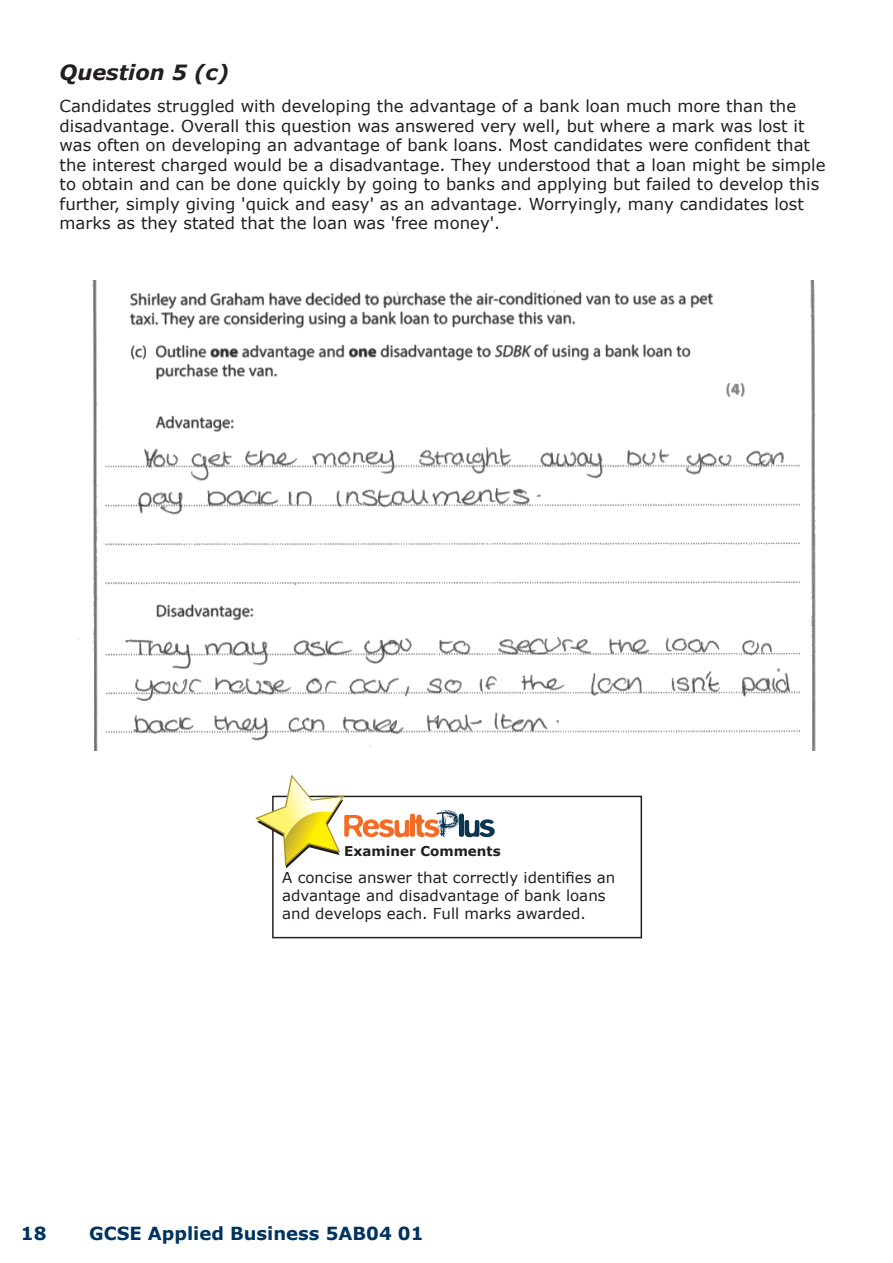
<style>
.page{position:relative;width:893px;height:1263px;background:#fff}
.page>*{position:absolute;margin:0;border:0;box-sizing:border-box;transform-origin:0 0}
.t1{font:italic 700 21px "Verdana";color:#231f20}
.t2{font:700 18px "Verdana";color:#00345e}
.t3{font:16.5px/19.5px "Verdana";color:#231f20}
.t4{font:15px/18px "Verdana";color:#231f20}
.t5{font:700 13.5px "Verdana";color:#231f20}
</style>
<div class="page">
<div style="left:272px;top:796px;width:370px;height:142px;border:2px solid #231f20"></div>
<svg style="left:255px;top:774px;width:240px;height:94px"></svg>
<img style="left:78px;top:281px;width:738px;height:469px">
<p class="t1" style="left:60px;top:57px;width:171px">Question 5 (c)</p>
<p class="t3" style="left:60px;top:96px;width:767px">Candidates struggled with developing the advantage of a bank loan much more than the disadvantage. Overall this question was answered very well, but where a mark was lost it was often on developing an advantage of bank loans. Most candidates were confident that the interest charged would be a disadvantage. They understood that a loan might be simple to obtain and can be done quickly by going to banks and applying but failed to develop this further, simply giving 'quick and easy' as an advantage. Worryingly, many candidates lost marks as they stated that the loan was 'free money'.</p>
<p class="t5" style="left:344px;top:842px;width:158px">Examiner Comments</p>
<p class="t4" style="left:282px;top:869px;width:335px">A concise answer that correctly identifies an advantage and disadvantage of bank loans and develops each. Full marks awarded.</p>
<p class="t2" style="left:21px;top:1221px;width:27px">18</p>
<p class="t2" style="left:89px;top:1221px;width:336px">GCSE Applied Business 5AB04 01</p>
</div>
